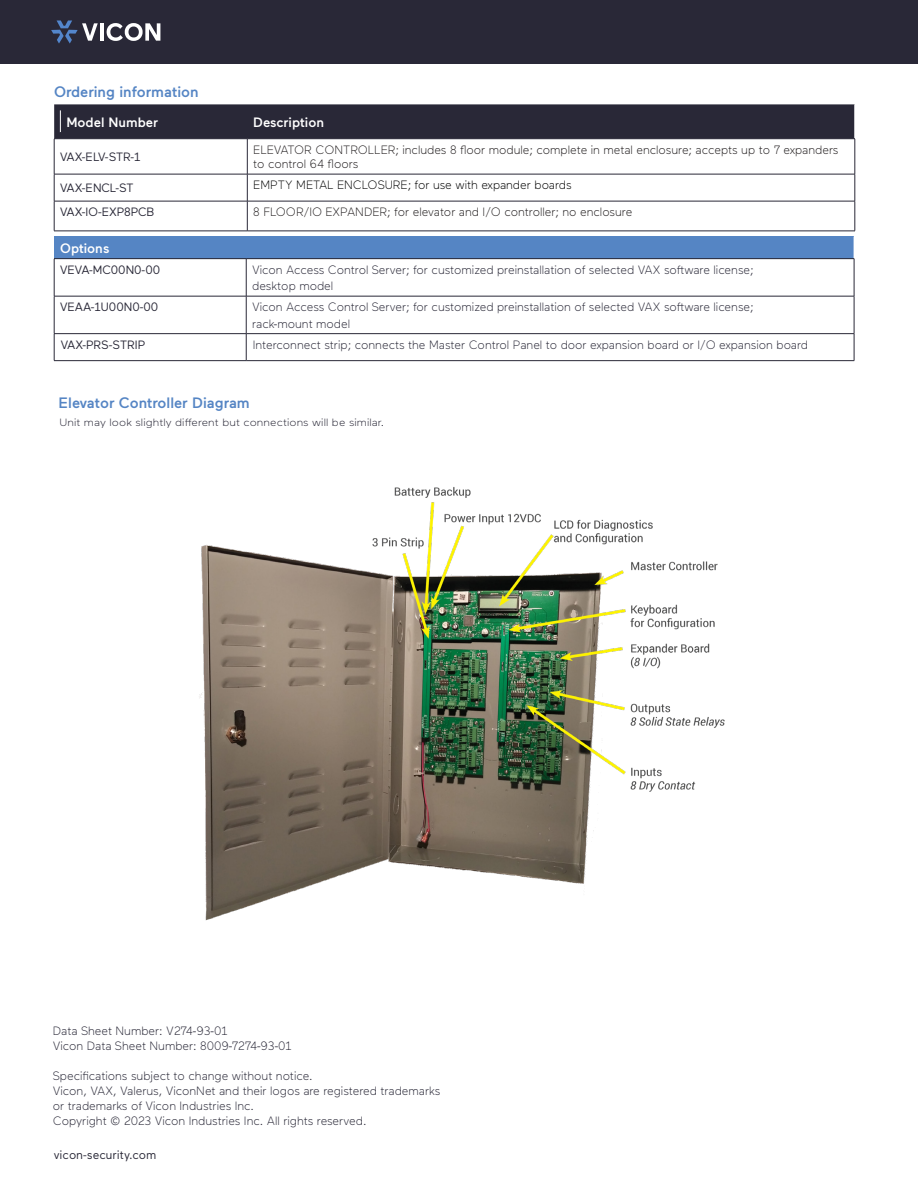
<style>
.page{position:relative;width:918px;height:1188px;background:#fff}
.page>*{position:absolute;margin:0;border:0;box-sizing:border-box;transform-origin:0 0}
.Figure_or_Table_Caption{font:500 15px "Maax";color:#5585c4}
.Table_Heading_Left{font:500 13.5px "Maax";color:#fff}
.Table_Data_Left{font:300 12px/15px "Maax";color:#292837}
.Table_Data_Left-2{font:300 12px/14.4px "Maax";color:#231f20}
.Specifications_Table_Copy_Right{font:300 12px "Maax";color:#292837}
.Table_Data_Left-3{font:12px "Maax";color:#292837}
.Table_Data_Left-4{font:300 12px "Maax";color:#000}
.Specifications_Table_Copy_Left{font:12px "Maax";color:#292837}
.Figure_or_Table_Caption-2{font:300 10.5px "Maax";letter-spacing:.01em;color:#292837;scale:1.1 1}
</style>
<div class="page">
<div style="left:0;top:0;width:918px;height:64px;background:#292837"></div>
<svg style="left:51px;top:20px;width:47px;height:24px"></svg>
<hr style="left:100px;top:23px;width:4px;height:18px;background:#fff">
<svg style="left:107px;top:23px;width:53px;height:18px"></svg>
<hr style="left:247px;top:139px;width:1px;height:35px;background:#292837">
<hr style="left:54px;top:174px;width:193px;height:1px;background:#292837">
<svg style="left:247px;top:175px;width:1px;height:26px"></svg>
<hr style="left:54px;top:201px;width:193px;height:1px;background:#292837">
<hr style="left:54px;top:139px;width:1px;height:35px;background:#292837">
<hr style="left:855px;top:139px;width:1px;height:35px;background:#292837">
<svg style="left:54px;top:174px;width:1px;height:27px"></svg>
<hr style="left:247px;top:174px;width:608px;height:1px;background:#292837">
<svg style="left:855px;top:174px;width:1px;height:27px"></svg>
<hr style="left:54px;top:201px;width:1px;height:30px;background:#292837">
<hr style="left:247px;top:201px;width:608px;height:1px;background:#292837">
<hr style="left:247px;top:201px;width:1px;height:30px;background:#292837">
<hr style="left:855px;top:201px;width:1px;height:30px;background:#292837">
<hr style="left:54px;top:231px;width:193px;height:1px;background:#292837">
<hr style="left:247px;top:231px;width:608px;height:1px;background:#292837">
<div style="left:54px;top:104px;width:801px;height:35px;background:#292837"></div>
<hr style="left:60px;top:132px;width:203px;height:1px;background:#292837">
<div style="left:54px;top:237px;width:800px;height:22px;background:#5585c4"></div>
<hr style="left:54px;top:259px;width:1px;height:37px;background:#292837">
<hr style="left:246px;top:259px;width:1px;height:37px;background:#292837">
<hr style="left:854px;top:259px;width:1px;height:37px;background:#292837">
<hr style="left:54px;top:296px;width:192px;height:1px;background:#292837">
<hr style="left:54px;top:296px;width:1px;height:37px;background:#292837">
<hr style="left:246px;top:296px;width:608px;height:1px;background:#292837">
<hr style="left:246px;top:296px;width:1px;height:37px;background:#292837">
<hr style="left:854px;top:296px;width:1px;height:37px;background:#292837">
<hr style="left:54px;top:258px;width:192px;height:1px;background:#292837">
<hr style="left:246px;top:258px;width:608px;height:1px;background:#292837">
<hr style="left:54px;top:333px;width:192px;height:1px;background:#292837">
<svg style="left:54px;top:334px;width:1px;height:26px"></svg>
<svg style="left:854px;top:334px;width:1px;height:26px"></svg>
<hr style="left:54px;top:360px;width:192px;height:1px;background:#292837">
<hr style="left:246px;top:333px;width:608px;height:1px;background:#292837">
<svg style="left:246px;top:334px;width:1px;height:26px"></svg>
<hr style="left:246px;top:360px;width:608px;height:1px;background:#292837">
<img style="left:199px;top:487px;width:526px;height:434px">
<p class="Figure_or_Table_Caption" style="left:54px;top:82px;width:146px">Ordering information</p>
<p class="Table_Heading_Left" style="left:66px;top:113px;width:93px">Model Number</p>
<p class="Table_Heading_Left" style="left:253px;top:113px;width:72px">Description</p>
<p class="Table_Data_Left-3" style="left:60px;top:149px;width:82px">VAX-ELV-STR-1</p>
<p class="Table_Data_Left-2" style="left:253px;top:142px;width:587px">ELEVATOR CONTROLLER; includes 8 floor module; complete in metal enclosure; accepts up to 7 expanders to control 64 floors</p>
<p class="Table_Data_Left-3" style="left:60px;top:180px;width:75px">VAX-ENCL-ST</p>
<p class="Table_Data_Left-4" style="left:253px;top:177px;width:320px">EMPTY METAL ENCLOSURE; for use with expander boards</p>
<p class="Table_Data_Left-3" style="left:60px;top:204px;width:96px">VAX-IO-EXP8PCB</p>
<p class="Table_Data_Left-2" style="left:253px;top:204px;width:381px">8 FLOOR/IO EXPANDER; for elevator and I/O controller; no enclosure</p>
<p class="Table_Heading_Left" style="left:60px;top:239px;width:51px">Options</p>
<p class="Table_Data_Left-3" style="left:60px;top:262px;width:101px">VEVA-MC00N0-00</p>
<p class="Table_Data_Left" style="left:252px;top:261px;width:503px;line-height:16.5px">Vicon Access Control Server; for customized preinstallation of selected VAX software license; desktop model</p>
<p class="Table_Data_Left-3" style="left:60px;top:299px;width:100px">VEAA-1U00N0-00</p>
<p class="Table_Data_Left" style="left:252px;top:298px;width:503px;line-height:16.5px">Vicon Access Control Server; for customized preinstallation of selected VAX software license; rack-mount model</p>
<p class="Specifications_Table_Copy_Left" style="left:61px;top:337px;width:86px">VAX-PRS-STRIP</p>
<p class="Specifications_Table_Copy_Right" style="left:253px;top:337px;width:557px">Interconnect strip; connects the Master Control Panel to door expansion board or I/O expansion board</p>
<p class="Figure_or_Table_Caption" style="left:59px;top:393px;width:193px">Elevator Controller Diagram</p>
<p class="Figure_or_Table_Caption-2" style="left:59px;top:416px;width:297px">Unit may look slightly different but connections will be similar.</p>
<p class="Table_Data_Left" style="left:53px;top:1023px;width:240px">Data Sheet Number: V274-93-01<br>Vicon Data Sheet Number: 8009-7274-93-01</p>
<p class="Table_Data_Left" style="left:53px;top:1068px;width:389px">Specifications subject to change without notice.<br>Vicon, VAX, Valerus, ViconNet and their logos are registered trademarks or trademarks of Vicon Industries Inc.<br>Copyright © 2023 Vicon Industries Inc. All rights reserved.</p>
<p class="Table_Data_Left-3" style="left:54px;top:1148px;width:104px">vicon-security.com</p>
</div>
